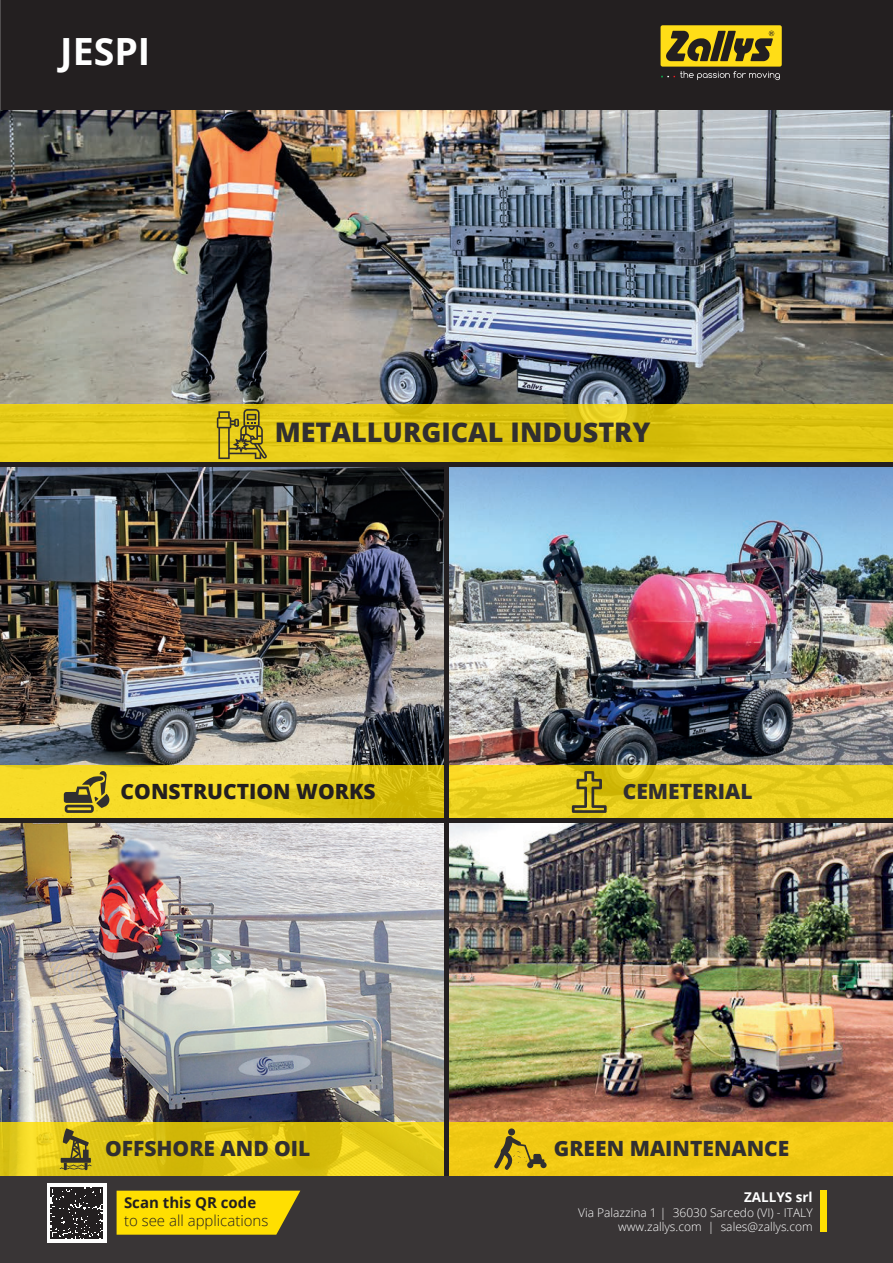
<style>
.page{position:relative;width:893px;height:1263px;background:#fff}
.page>*{position:absolute;margin:0;border:0;box-sizing:border-box;transform-origin:0 0}
.t1{font:700 37.5px "Open Sans";color:#fff}
.t2{font:800 27px "Open Sans";color:#312f30}
.t3{font:800 21px "Open Sans";color:#312f30}
.t4{font:800 21px "Open Sans";color:#231f20}
.t5{font:300 15px "Open Sans";color:#231f20}
.t6{font:700 15px "Open Sans";color:#231f20}
.t7{font:700 13.5px "Open Sans";color:#fff}
.t8{font:300 12px "Open Sans";color:#fff}
</style>
<div class="page">
<div style="left:0;top:1175px;width:893px;height:88px;background:#393536"></div>
<div style="left:1px;top:1px;width:891px;height:108px;background:#231f20"></div>
<div style="left:0;top:0;width:893px;height:110px;border:2px solid #231f20"></div>
<img style="left:0;top:110px;width:893px;height:294px">
<svg style="left:0;top:404px;width:893px;height:58px;background:#e1c715"></svg>
<div style="left:820px;top:1189px;width:7px;height:42px;background:#ffdf01"></div>
<img style="left:0;top:823px;width:893px;height:299px">
<img style="left:0;top:467px;width:893px;height:298px">
<svg style="left:0;top:1122px;width:893px;height:54px;background:#e8c714"></svg>
<svg style="left:0;top:765px;width:893px;height:53px;background:#e9cf1e"></svg>
<div style="left:0;top:462px;width:893px;height:5px;background:#231f20"></div>
<div style="left:0;top:818px;width:893px;height:5px;background:#231f20"></div>
<svg style="left:661px;top:71px;width:119px;height:9px"></svg>
<div style="left:661px;top:25px;width:121px;height:42px;background:#ffdd17;border-radius:2px"></div>
<svg style="left:666px;top:31px;width:108px;height:30px"></svg>
<div style="left:444px;top:465px;width:5px;height:710px;background:#231f20"></div>
<div style="left:47px;top:1183px;width:59px;height:59px;background:linear-gradient(to right,#fff,#fff)"></div>
<svg style="left:64px;top:771px;width:46px;height:42px;background:#a6952b"></svg>
<svg style="left:60px;top:1128px;width:32px;height:43px"></svg>
<div style="left:508px;top:1128px;width:7px;height:7px;background:#312f30;border-radius:50%"></div>
<svg style="left:493px;top:1135px;width:54px;height:36px;background:#bfa11b"></svg>
<svg style="left:572px;top:771px;width:35px;height:42px"></svg>
<svg style="left:217px;top:409px;width:50px;height:50px;background:#ab991f"></svg>
<svg style="left:51px;top:1187px;width:51px;height:51px;background:#373334"></svg>
<svg style="left:117px;top:1191px;width:183px;height:44px;background:#f0d204"></svg>
<p class="t1" style="left:60px;top:25px;width:92px">JESPI</p>
<p class="t2" style="left:275px;top:411px;width:377px">METALLURGICAL INDUSTRY</p>
<p class="t4" style="left:121px;top:775px;width:256px">CONSTRUCTION WORKS</p>
<p class="t3" style="left:623px;top:775px;width:131px">CEMETERIAL</p>
<p class="t3" style="left:105px;top:1132px;width:207px">OFFSHORE AND OIL</p>
<p class="t3" style="left:554px;top:1132px;width:237px">GREEN MAINTENANCE</p>
<p class="t6" style="left:124px;top:1192px;width:134px">Scan this QR code</p>
<p class="t5" style="left:124px;top:1210px;width:146px">to see all applications</p>
<p class="t7" style="left:744px;top:1188px;width:70px">ZALLYS srl</p>
<p class="t8" style="left:578px;top:1204px;width:236px">Via Palazzina 1 | 36030 Sarcedo (VI) - ITALY</p>
<p class="t8" style="left:618px;top:1218px;width:196px">www.zallys.com | sales@zallys.com</p>
</div>
